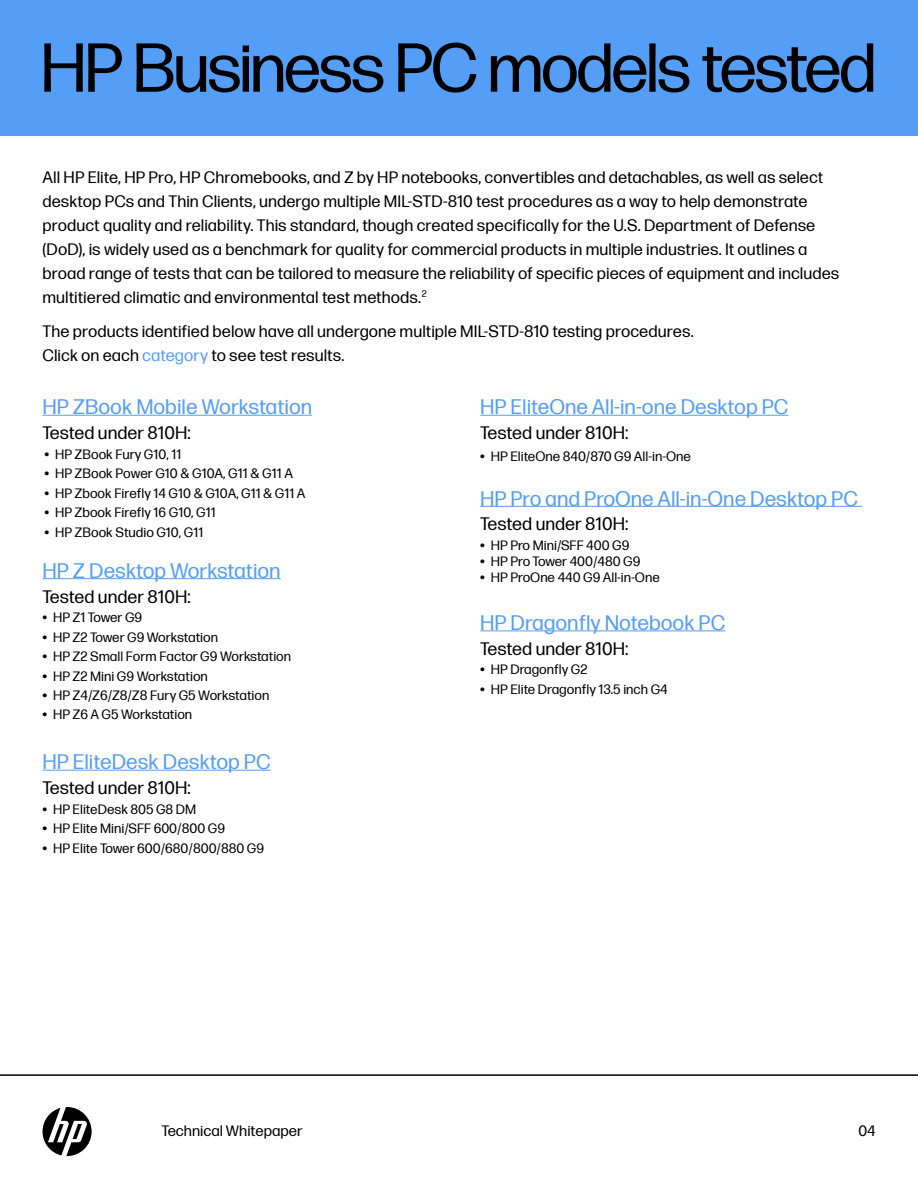
<style>
.page{position:relative;width:918px;height:1188px;background:#fff}
.page>*{position:absolute;margin:0;border:0;box-sizing:border-box;transform-origin:0 0}
.t1{font:69px "Forma DJR Display";letter-spacing:-.005em;color:#000}
.t2{font:21px "Forma DJR Micro";color:#549ef7}
.t3{font:18px "Forma DJR Micro";color:#000}
.t4{font:16.5px/24px "Forma DJR Micro";color:#000}
.t5{font:15px "Forma DJR Micro";color:#000}
.t6{font:13.5px "Forma DJR Micro";color:#000}
.t7{font:13.5px "Forma DJR Cyrillic Micro";color:#000}
.s1{font-family:"Forma DJR Cyrillic Micro";color:#549ef7}
.s2{font-family:"Arial";font-weight:700}
</style>
<div class="page">
<hr style="left:0;top:1074px;width:918px;height:2px;background:#000">
<svg style="left:43px;top:1107px;width:49px;height:49px"></svg>
<hr style="left:43px;top:415px;width:269px;height:1px;background:#549ef7">
<hr style="left:43px;top:578px;width:238px;height:1px;background:#549ef7">
<hr style="left:43px;top:770px;width:228px;height:1px;background:#549ef7">
<hr style="left:480px;top:415px;width:309px;height:1px;background:#549ef7">
<hr style="left:480px;top:506px;width:382px;height:1px;background:#549ef7">
<hr style="left:480px;top:631px;width:245px;height:1px;background:#549ef7">
<div style="left:0;top:0;width:918px;height:135px;background:#549ef7"></div>
<h1 class="t1" style="left:42px;top:20px;width:835px">HP Business PC models tested</h1>
<p class="t4" style="left:43px;top:164px;width:798px">All HP Elite, HP Pro, HP Chromebooks, and Z by HP notebooks, convertibles and detachables, as well as select desktop PCs and Thin Clients, undergo multiple MIL-STD-810 test procedures as a way to help demonstrate product quality and reliability. This standard, though created specifically for the U.S. Department of Defense (DoD), is widely used as a benchmark for quality for commercial products in multiple industries. It outlines a broad range of tests that can be tailored to measure the reliability of specific pieces of equipment and includes multitiered climatic and environmental test methods.<sup>2</sup></p>
<p class="t4" style="left:43px;top:318px;width:653px">The products identified below have all undergone multiple MIL-STD-810 testing procedures.<br>Click on each <span class="s1">category</span> to see test results.</p>
<p class="t2" style="left:43px;top:392px;width:271px">HP ZBook Mobile Workstation</p>
<p class="t3" style="left:43px;top:420px;width:150px">Tested under 810H:</p>
<p class="t7" style="left:45px;top:444px;width:138px"><span class="s2">•</span> HP ZBook Fury G10, 11</p>
<p class="t7" style="left:45px;top:464px;width:250px"><span class="s2">•</span> HP ZBook Power G10 &amp; G10A, G11 &amp; G11 A</p>
<p class="t7" style="left:45px;top:483px;width:263px"><span class="s2">•</span> HP Zbook Firefly 14 G10 &amp; G10A, G11 &amp; G11 A</p>
<p class="t7" style="left:45px;top:503px;width:173px"><span class="s2">•</span> HP Zbook Firefly 16 G10, G11</p>
<p class="t7" style="left:45px;top:522px;width:160px"><span class="s2">•</span> HP ZBook Studio G10, G11</p>
<p class="t2" style="left:43px;top:555px;width:240px">HP Z Desktop Workstation</p>
<p class="t3" style="left:43px;top:584px;width:150px">Tested under 810H:</p>
<p class="t6" style="left:43px;top:608px;width:101px"><span class="s2">•</span> HP Z1 Tower G9</p>
<p class="t6" style="left:43px;top:627px;width:177px"><span class="s2">•</span> HP Z2 Tower G9 Workstation</p>
<p class="t6" style="left:43px;top:647px;width:250px"><span class="s2">•</span> HP Z2 Small Form Factor G9 Workstation</p>
<p class="t6" style="left:43px;top:666px;width:167px"><span class="s2">•</span> HP Z2 Mini G9 Workstation</p>
<p class="t6" style="left:43px;top:686px;width:228px"><span class="s2">•</span> HP Z4/Z6/Z8/Z8 Fury G5 Workstation</p>
<p class="t6" style="left:43px;top:705px;width:151px"><span class="s2">•</span> HP Z6 A G5 Workstation</p>
<p class="t2" style="left:43px;top:747px;width:230px">HP EliteDesk Desktop PC</p>
<p class="t3" style="left:43px;top:775px;width:150px">Tested under 810H:</p>
<p class="t6" style="left:43px;top:799px;width:155px"><span class="s2">•</span> HP EliteDesk 805 G8 DM</p>
<p class="t6" style="left:43px;top:819px;width:184px"><span class="s2">•</span> HP Elite Mini/SFF 600/800 G9</p>
<p class="t6" style="left:43px;top:838px;width:223px"><span class="s2">•</span> HP Elite Tower 600/680/800/880 G9</p>
<p class="t2" style="left:480px;top:392px;width:310px">HP EliteOne All-in-one Desktop PC</p>
<p class="t3" style="left:480px;top:420px;width:150px">Tested under 810H:</p>
<p class="t7" style="left:480px;top:446px;width:212px"><span class="s2">•</span> HP EliteOne 840/870 G9 All-in-One</p>
<p class="t2" style="left:480px;top:483px;width:379px">HP Pro and ProOne All-in-One Desktop PC</p>
<p class="t3" style="left:480px;top:511px;width:150px">Tested under 810H:</p>
<p class="t6" style="left:480px;top:535px;width:151px"><span class="s2">•</span> HP Pro Mini/SFF 400 G9</p>
<p class="t6" style="left:480px;top:552px;width:162px"><span class="s2">•</span> HP Pro Tower 400/480 G9</p>
<p class="t6" style="left:480px;top:568px;width:181px"><span class="s2">•</span> HP ProOne 440 G9 All-in-One</p>
<p class="t2" style="left:480px;top:608px;width:247px">HP Dragonfly Notebook PC</p>
<p class="t3" style="left:480px;top:636px;width:150px">Tested under 810H:</p>
<p class="t6" style="left:480px;top:660px;width:109px"><span class="s2">•</span> HP Dragonfly G2</p>
<p class="t6" style="left:480px;top:679px;width:189px"><span class="s2">•</span> HP Elite Dragonfly 13.5 inch G4</p>
<p class="t5" style="left:162px;top:1120px;width:143px">Technical Whitepaper</p>
<p class="t5" style="left:858px;top:1120px;width:19px">04</p>
</div>
